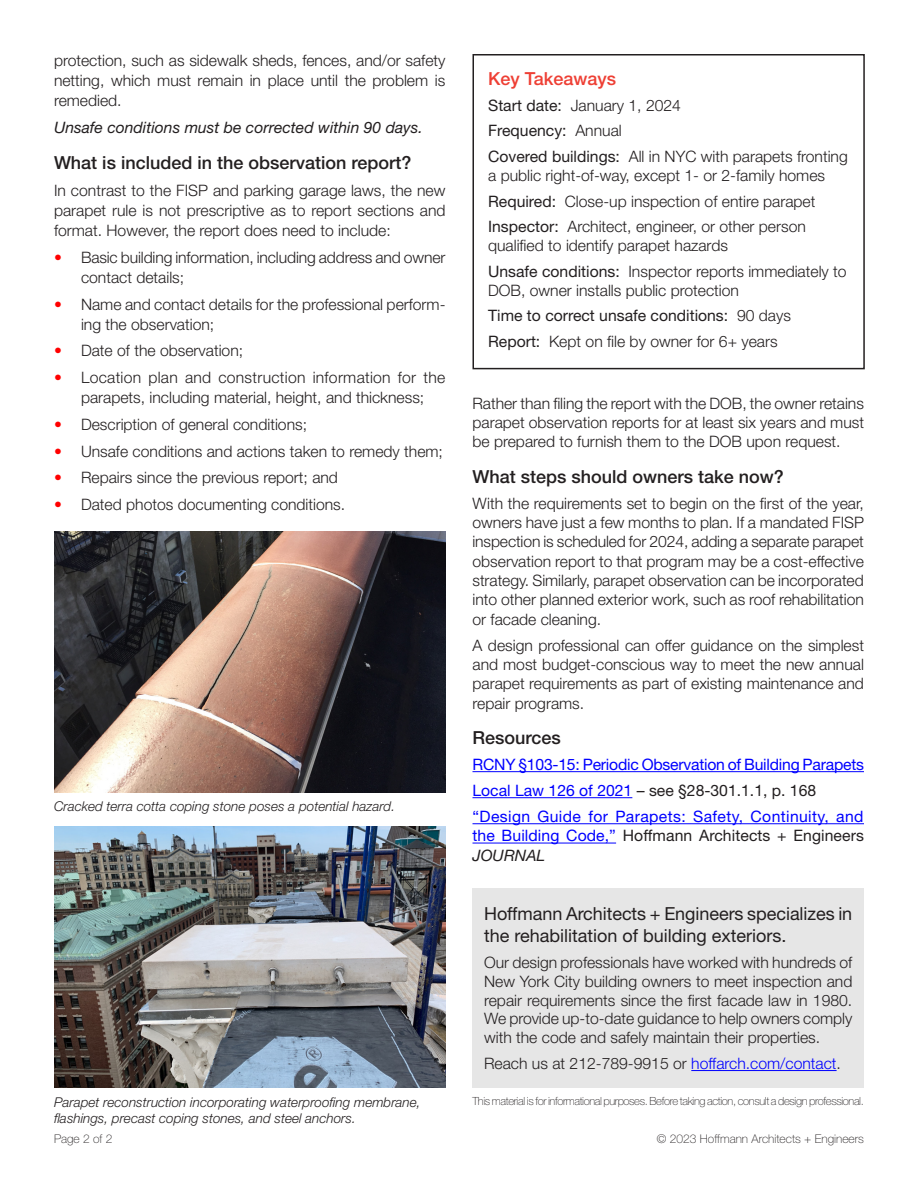
<style>
.page{position:relative;width:918px;height:1188px;background:#fff}
.page>*{position:absolute;margin:0;border:0;box-sizing:border-box;transform-origin:0 0}
.t1{font:18px/21.6px "Helvetica Neue";letter-spacing:-.005em;color:#231f20}
.t2{font:500 18px "Helvetica Neue";color:#231f20}
.t3{font:500 18px "Helvetica Neue";color:#ee3f34}
.t4{font:300 15.75px/19.4px "Helvetica Neue";color:#231f20;text-align:justify}
.t5{font:15.75px/19.4px "Helvetica Neue";letter-spacing:-.01em;color:#00f;text-align:justify}
.t6{font:15.75px "Helvetica Neue";color:#231f20}
.t7{font:italic 15.75px "Helvetica Neue";color:#231f20}
.t8{font:italic 300 13.5px/16.2px "Helvetica Neue";color:#231f20}
.t9{font:100 12px "Helvetica Neue";color:#231f20}
.t10{font:100 11.25px "Helvetica Neue";letter-spacing:-.035em;color:#231f20}
.s1{color:#f00}
.s2{font-weight:400}
.s3{font-weight:300}
.s4{color:#00f}
.s5{color:#231f20}
.s6{font-style:italic;color:#231f20}
</style>
<div class="page">
<div style="left:472px;top:888px;width:392px;height:199px;background:#e6e6e6"></div>
<hr style="left:472px;top:771px;width:392px;height:1px;background:#00f">
<hr style="left:472px;top:797px;width:160px;height:1px;background:#00f">
<hr style="left:472px;top:823px;width:392px;height:1px;background:#00f">
<hr style="left:472px;top:843px;width:144px;height:1px;background:#00f">
<hr style="left:691px;top:1070px;width:146px;height:1px;background:#00f">
<div style="left:472px;top:54px;width:393px;height:315px;border:2px solid #231f20"></div>
<img style="left:54px;top:827px;width:392px;height:260px">
<img style="left:54px;top:532px;width:391px;height:260px">
<p class="t4" style="left:54px;top:50px;width:393px;line-height:20px">protection, such as sidewalk sheds, fences, and/or safety netting, which must remain in place until the problem is remedied.</p>
<p class="t7" style="left:54px;top:118px;width:370px">Unsafe conditions must be corrected within 90 days.</p>
<p class="t2" style="left:54px;top:152px;width:359px">What is included in the observation report?</p>
<p class="t4" style="left:54px;top:180px;width:393px;line-height:20px">In contrast to the FISP and parking garage laws, the new parapet rule is not prescriptive as to report sections and format. However, the report does need to include:</p>
<p class="t4" style="left:81px;top:247px;width:366px;line-height:20px;text-indent:-27px"><span class="s1">•</span> Basic building information, including address and owner contact details;</p>
<p class="t4" style="left:81px;top:294px;width:366px;line-height:20px;text-indent:-27px"><span class="s1">•</span> Name and contact details for the professional perform&shy;ing the observation;</p>
<p class="t4" style="left:54px;top:341px;width:191px"><span class="s1">•</span> Date of the observation;</p>
<p class="t4" style="left:54px;top:367px;width:393px;line-height:20px;text-align:center"><span class="s1">•</span> Location plan and construction information for the parapets, including material, height, and thickness;</p>
<p class="t4" style="left:54px;top:414px;width:255px"><span class="s1">•</span> Description of general conditions;</p>
<p class="t4" style="left:54px;top:441px;width:391px"><span class="s1">•</span> Unsafe conditions and actions taken to remedy them;</p>
<p class="t4" style="left:54px;top:468px;width:286px"><span class="s1">•</span> Repairs since the previous report; and</p>
<p class="t4" style="left:54px;top:494px;width:293px"><span class="s1">•</span> Dated photos documenting conditions.</p>
<p class="t8" style="left:54px;top:798px;width:343px">Cracked terra cotta coping stone poses a potential hazard.</p>
<p class="t8" style="left:54px;top:1094px;width:368px">Parapet reconstruction incorporating waterproofing membrane, flashings, precast coping stones, and steel anchors.</p>
<p class="t3" style="left:488px;top:68px;width:129px">Key Takeaways</p>
<p class="t4" style="left:488px;top:95px;width:194px"><span class="s2">Start date:</span> January 1, 2024</p>
<p class="t6" style="left:488px;top:121px;width:135px">Frequency: <span class="s3">Annual</span></p>
<p class="t4" style="left:488px;top:147px;width:361px;line-height:18.9px"><span class="s2">Covered buildings:</span> All in NYC with parapets fronting a public right-of-way, except 1- or 2-family homes</p>
<p class="t4" style="left:488px;top:191px;width:329px"><span class="s2">Required:</span> Close-up inspection of entire parapet</p>
<p class="t4" style="left:488px;top:217px;width:319px;line-height:18.9px"><span class="s2">Inspector:</span> Architect, engineer, or other person qualified to identify parapet hazards</p>
<p class="t4" style="left:488px;top:261px;width:360px;line-height:18.9px"><span class="s2">Unsafe conditions:</span> Inspector reports immediately to<br>DOB, owner installs public protection</p>
<p class="t6" style="left:488px;top:306px;width:304px">Time to correct unsafe conditions: <span class="s3">90 days</span></p>
<p class="t4" style="left:488px;top:331px;width:291px"><span class="s2">Report:</span> Kept on file by owner for 6+ years</p>
<p class="t4" style="left:472px;top:393px;width:393px">Rather than filing the report with the DOB, the owner retains parapet observation reports for at least six years and must be prepared to furnish them to the DOB upon request.</p>
<p class="t2" style="left:472px;top:466px;width:313px">What steps should owners take now?</p>
<p class="t4" style="left:472px;top:493px;width:393px">With the requirements set to begin on the first of the year, owners have just a few months to plan. If a mandated FISP inspection is scheduled for 2024, adding a separate parapet observation report to that program may be a cost-effective strategy. Similarly, parapet observation can be incorporated into other planned exterior work, such as roof rehabilitation or facade cleaning.</p>
<p class="t4" style="left:472px;top:635px;width:393px">A design professional can offer guidance on the simplest and most budget-conscious way to meet the new annual parapet requirements as part of existing maintenance and repair programs.</p>
<p class="t2" style="left:472px;top:727px;width:90px">Resources</p>
<p class="t5" style="left:472px;top:755px;width:393px">RCNY §103-15: Periodic Observation of Building Parapets</p>
<p class="t6" style="left:472px;top:781px;width:345px"><span class="s4">Local Law 126 of 2021</span> – see §28-301.1.1, p. 168</p>
<p class="t5" style="left:472px;top:807px;width:393px">“Design Guide for Parapets: Safety, Continuity, and the Building Code,” <span class="s5">Hoffmann Architects + Engineers </span><span class="s6">JOURNAL</span></p>
<p class="t1" style="left:484px;top:903px;width:370px">Hoffmann Architects + Engineers specializes in the rehabilitation of building exteriors.</p>
<p class="t4" style="left:484px;top:952px;width:370px;line-height:18.9px">Our design professionals have worked with hundreds of New York City building owners to meet inspection and repair requirements since the first facade law in 1980.<br>We provide up-to-date guidance to help owners comply with the code and safely maintain their properties.</p>
<p class="t4" style="left:484px;top:1053px;width:358px">Reach us at 212-789-9915 or <span class="s4">hoffarch.com/contact</span>.</p>
<p class="t10" style="left:472px;top:1095px;width:393px">This material is for informational purposes. Before taking action, consult a design professional.</p>
<p class="t9" style="left:54px;top:1133px;width:60px">Page 2 of 2</p>
<p class="t9" style="left:657px;top:1133px;width:209px">© 2023 Hoffmann Architects + Engineers</p>
</div>
